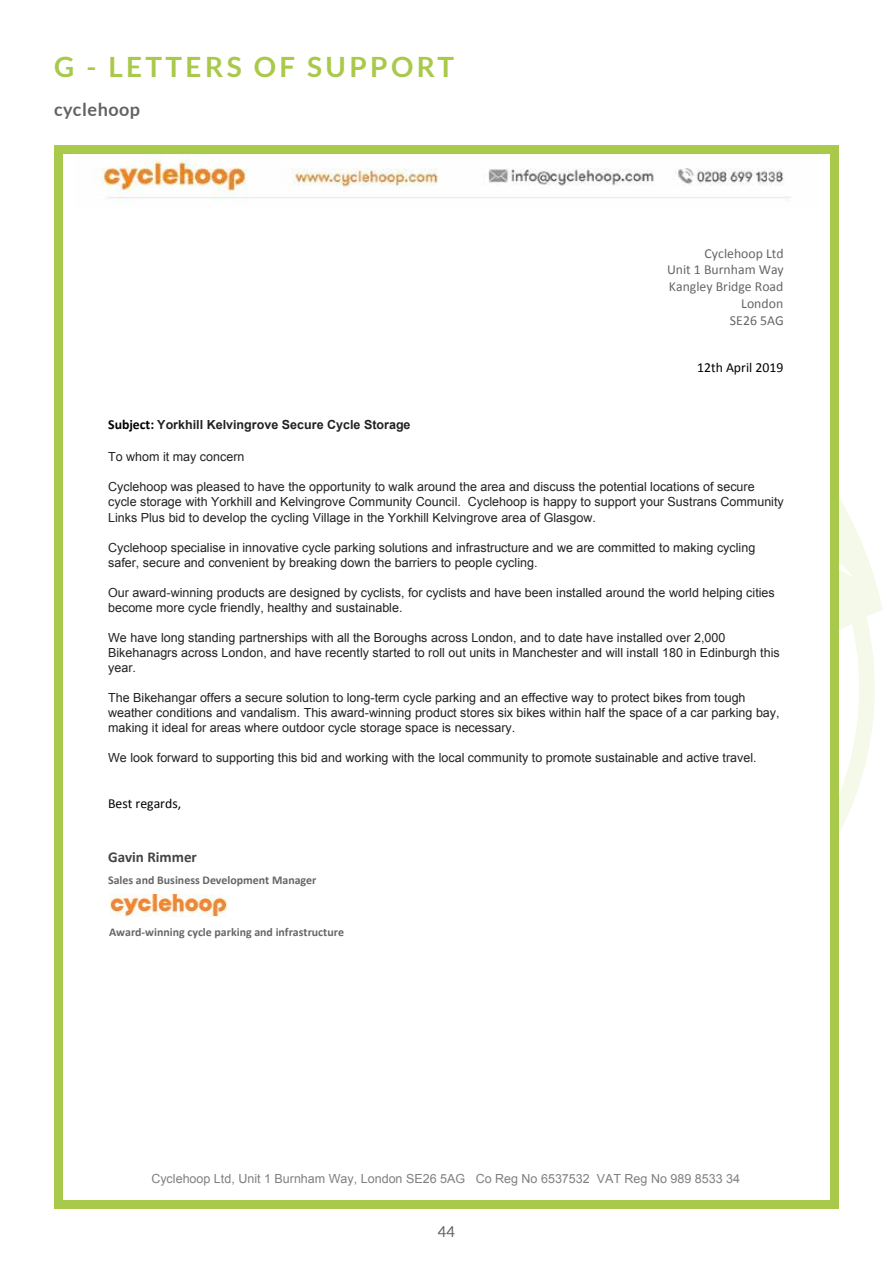
<style>
.page{position:relative;width:893px;height:1263px;background:#fff}
.page>*{position:absolute;margin:0;border:0;box-sizing:border-box;transform-origin:0 0}
.t1{font:700 27.9px "Lato";letter-spacing:.12em;color:#a9c94a}
.t2{font:700 18px "Lato";letter-spacing:.03em;color:#626261}
.t3{font:700 15px "Calibri";color:#444}
.t4{font:15px "Lato";color:#626261}
.t5{font:13.8px/17px "Calibri";color:#666;text-align:right}
.t6{font:13.8px "Calibri";color:#000}
.t7{font:12.45px/15px "Arial";color:#222}
.t8{font:12.45px "Arial";color:#808080}
.t9{font:700 12.45px "Arial";color:#222}
.t10{font:700 11.85px "Calibri";color:#666}
.s1{font-family:"Calibri";font-size:13.8px;color:#000}
</style>
<div class="page">
<svg style="left:839px;top:497px;width:44px;height:336px"></svg>
<img style="left:93px;top:155px;width:698px;height:47px">
<img style="left:110px;top:894px;width:117px;height:22px">
<div style="left:54px;top:145px;width:785px;height:1064px;border:9px solid #a9c94a"></div>
<h1 class="t1" style="left:54px;top:50px;width:402px">G - LETTERS OF SUPPORT</h1>
<h2 class="t2" style="left:54px;top:99px;width:88px">cyclehoop</h2>
<p class="t5" style="left:667px;top:245px;width:118px">Cyclehoop Ltd<br>Unit 1 Burnham Way<br>Kangley Bridge Road<br>London<br>SE26 5AG</p>
<p class="t6" style="left:697px;top:360px;width:88px">12th April 2019</p>
<p class="t9" style="left:108px;top:416px;width:304px"><span class="s1">Subject:</span> Yorkhill Kelvingrove Secure Cycle Storage</p>
<p class="t7" style="left:108px;top:449px;width:138px">To whom it may concern</p>
<p class="t7" style="left:108px;top:479px;width:677px">Cyclehoop was pleased to have the opportunity to walk around the area and discuss the potential locations of secure cycle storage with Yorkhill and Kelvingrove Community Council. Cyclehoop is happy to support your Sustrans Community<br>Links Plus bid to develop the cycling Village in the Yorkhill Kelvingrove area of Glasgow.</p>
<p class="t7" style="left:108px;top:540px;width:649px">Cyclehoop specialise in innovative cycle parking solutions and infrastructure and we are committed to making cycling safer, secure and convenient by breaking down the barriers to people cycling.</p>
<p class="t7" style="left:108px;top:585px;width:668px">Our award-winning products are designed by cyclists, for cyclists and have been installed around the world helping cities become more cycle friendly, healthy and sustainable.</p>
<p class="t7" style="left:108px;top:630px;width:673px">We have long standing partnerships with all the Boroughs across London, and to date have installed over 2,000<br>Bikehanagrs across London, and have recently started to roll out units in Manchester and will install 180 in Edinburgh this year.</p>
<p class="t7" style="left:108px;top:690px;width:673px">The Bikehangar offers a secure solution to long-term cycle parking and an effective way to protect bikes from tough weather conditions and vandalism. This award-winning product stores six bikes within half the space of a car parking bay, making it ideal for areas where outdoor cycle storage space is necessary.</p>
<p class="t7" style="left:108px;top:750px;width:650px">We look forward to supporting this bid and working with the local community to promote sustainable and active travel.</p>
<p class="t6" style="left:108px;top:796px;width:75px">Best regards,</p>
<p class="t3" style="left:108px;top:849px;width:90px">Gavin Rimmer</p>
<p class="t10" style="left:108px;top:874px;width:210px">Sales and Business Development Manager</p>
<p class="t10" style="left:109px;top:926px;width:236px">Award-winning cycle parking and infrastructure</p>
<p class="t8" style="left:151px;top:1170px;width:590px">Cyclehoop Ltd, Unit 1 Burnham Way, London SE26 5AG Co Reg No 6537532 VAT Reg No 989 8533 34</p>
<p class="t4" style="left:438px;top:1221px;width:19px">44</p>
</div>
